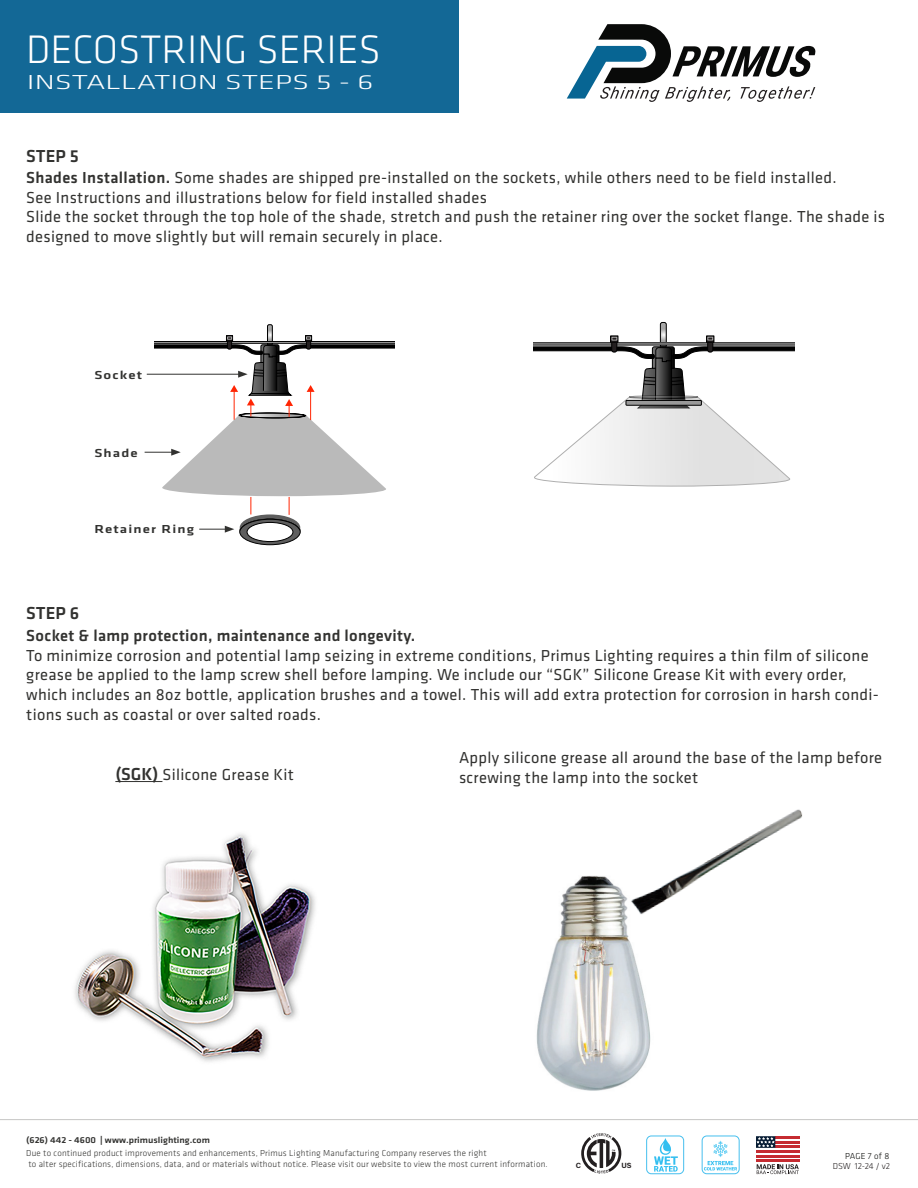
<style>
.page{position:relative;width:918px;height:1188px;background:#fff}
.page>*{position:absolute;margin:0;border:0;box-sizing:border-box;transform-origin:0 0}
.t1{font:300 41.25px "Klavika Basic";color:#fff}
.t2{font:300 21px "Klavika Basic";color:#fff;scale:1.5 1}
.t3{font:500 18px "Klavika Basic";color:#323230}
.t4{font:16.5px/19.8px "Klavika Basic";letter-spacing:.02em;color:#323230}
.t5{font:500 12px "Klavika Basic";letter-spacing:.075em;color:#323230;scale:1.25 1}
.t6{font:300 9px/10.8px "Klavika Basic";letter-spacing:.02em;color:#323230}
.t7{font:500 9px "Klavika Basic";color:#323230;scale:1.1 1}
.t8{font:300 9px "Klavika Basic";color:#231f20}
.t9{font:300 9px "Klavika Basic";letter-spacing:.015em;color:#040503}
.t10{font:7.5px "Acumin Variable Concept";color:#231f20}
.s1{font-weight:500}
.s2{font-weight:500;font-size:18px}
.s3{font-weight:700}
</style>
<div class="page">
<div style="left:0;top:0;width:459px;height:112px;background:#136896"></div>
<hr style="left:0;top:1119px;width:918px;height:1px;background:#c6c6c5">
<svg style="left:567px;top:24px;width:249px;height:78px"></svg>
<svg style="left:581px;top:1133px;width:40px;height:41px"></svg>
<div style="left:646px;top:1136px;width:38px;height:38px;border:1px solid #46bfee;border-radius:5px"></div>
<svg style="left:654px;top:1138px;width:24px;height:34px"></svg>
<svg style="left:702px;top:1136px;width:37px;height:38px"></svg>
<div style="left:702px;top:1136px;width:38px;height:38px;border:1px solid #46bfee;border-radius:5px"></div>
<svg style="left:704px;top:1141px;width:33px;height:29px"></svg>
<hr style="left:775px;top:1136px;width:24px;height:2px;background:#c52b31">
<hr style="left:775px;top:1141px;width:24px;height:2px;background:#c52b31">
<hr style="left:775px;top:1146px;width:24px;height:2px;background:#c52b31">
<hr style="left:756px;top:1150px;width:43px;height:3px;background:#c52b31">
<hr style="left:756px;top:1155px;width:43px;height:2px;background:#c52b31">
<hr style="left:756px;top:1160px;width:43px;height:2px;background:#c52b31">
<svg style="left:756px;top:1136px;width:19px;height:12px"></svg>
<svg style="left:757px;top:1164px;width:42px;height:10px"></svg>
<svg style="left:533px;top:322px;width:262px;height:165px"></svg>
<div style="left:626px;top:400px;width:75px;height:5px;background:#999"></div>
<div style="left:625px;top:400px;width:77px;height:6px;border:1px solid #000"></div>
<img style="left:74px;top:833px;width:241px;height:229px">
<hr style="left:115px;top:781px;width:47px;height:1px;background:#323230">
<img style="left:536px;top:875px;width:115px;height:216px">
<img style="left:606px;top:809px;width:196px;height:127px">
<svg style="left:145px;top:324px;width:250px;height:222px"></svg>
<h1 class="t1" style="left:26px;top:24px;width:356px">DECOSTRING SERIES</h1>
<p class="t2" style="left:27px;top:70px;width:232px">INSTALLATION STEPS 5 - 6</p>
<p class="t3" style="left:26px;top:144px;width:54px">STEP 5</p>
<p class="t4" style="left:26px;top:167px;width:812px"><span class="s1">Shades Installation.</span> Some shades are shipped pre-installed on the sockets, while others need to be field installed.</p>
<p class="t4" style="left:26px;top:187px;width:860px">See Instructions and illustrations below for field installed shades<br>Slide the socket through the top hole of the shade, stretch and push the retainer ring over the socket flange. The shade is designed to move slightly but will remain securely in place.</p>
<p class="t5" style="left:94px;top:367px;width:40px">Socket</p>
<p class="t5" style="left:94px;top:445px;width:36px">Shade</p>
<p class="t5" style="left:94px;top:521px;width:81px">Retainer Ring</p>
<p class="t3" style="left:26px;top:600px;width:54px">STEP 6</p>
<p class="t4" style="left:26px;top:625px;width:854px"><span class="s1">Socket &amp; lamp protection, maintenance and longevity.<br></span>To minimize corrosion and potential lamp seizing in extreme conditions, Primus Lighting requires a thin film of silicone grease be applied to the lamp screw shell before lamping. We include our “SGK” Silicone Grease Kit with every order, which includes an 8oz bottle, application brushes and a towel. This will add extra protection for corrosion in harsh condi&shy;tions such as coastal or over salted roads.</p>
<p class="t4" style="left:115px;top:764px;width:180px"><span class="s2">(SGK)</span> Silicone Grease Kit</p>
<p class="t7" style="left:26px;top:1134px;width:168px">(626) 442 - 4600 <span class="s3">|</span> www.primuslighting.com</p>
<p class="t4" style="left:459px;top:747px;width:425px">Apply silicone grease all around the base of the lamp before screwing the lamp into the socket</p>
<p class="t6" style="left:26px;top:1147px;width:523px">Due to continued product improvements and enhancements, Primus Lighting Manufacturing Company reserves the right<br>to alter specifications, dimensions, data, and or materials without notice. Please visit our website to view the most current information.</p>
<p class="t9" style="left:845px;top:1151px;width:46px">PAGE 7 of 8</p>
<p class="t10" style="left:576px;top:1160px;width:7px">C</p>
<p class="t10" style="left:621px;top:1160px;width:12px">US</p>
<p class="t8" style="left:833px;top:1161px;width:59px">DSW 12-24 / v2</p>
</div>
